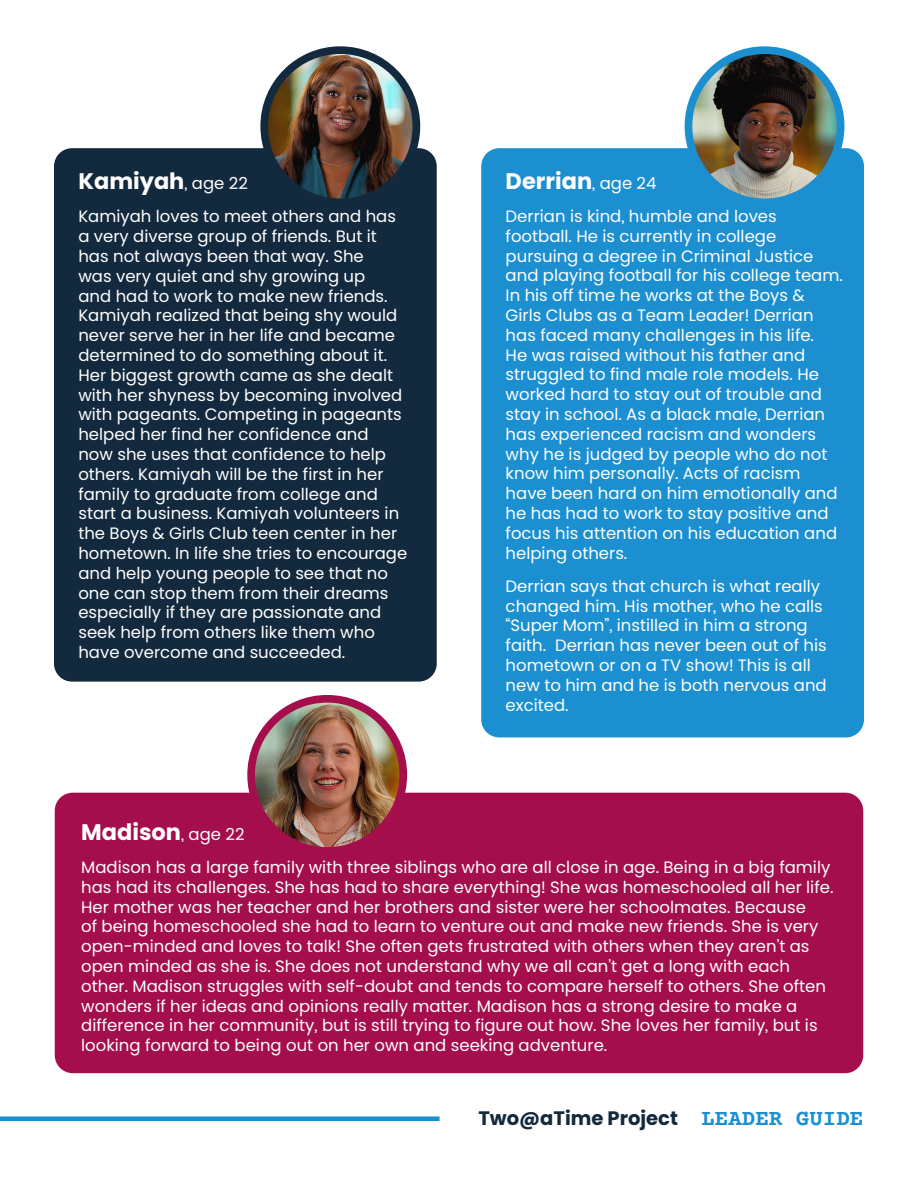
<style>
.page{position:relative;width:918px;height:1188px;background:#fff}
.page>*{position:absolute;margin:0;border:0;box-sizing:border-box;transform-origin:0 0}
.Body{font:700 22.5px "Poppins";color:#fff}
.t1{font:700 19.5px "Poppins";color:#13293d}
.Body-2{font:16.5px/19.8px "Poppins";color:#fff}
.s1{font-weight:400;font-size:16.5px}
.s2{font-family:"Courier Prime";font-size:22.5px;color:#1c8fd1}
</style>
<div class="page">
<div style="left:0;top:1116px;width:440px;height:5px;background:#1c8fd1"></div>
<div style="left:481px;top:148px;width:383px;height:589px;background:#1c8fd1;border-radius:18px"></div>
<div style="left:54px;top:148px;width:383px;height:534px;background:#13293d;border-radius:18px"></div>
<img style="left:264px;top:50px;width:152px;height:152px;border-radius:76px">
<div style="left:260px;top:46px;width:160px;height:160px;border:8px solid #13293d;border-radius:50%"></div>
<img style="left:688px;top:53px;width:153px;height:144px">
<div style="left:685px;top:46px;width:159px;height:160px;border:8px solid #1c8fd1;border-radius:50%"></div>
<div style="left:55px;top:793px;width:808px;height:280px;background:#a40e4c;border-radius:18px"></div>
<img style="left:251px;top:700px;width:152px;height:146px">
<div style="left:247px;top:695px;width:160px;height:160px;border:8px solid #a40e4c;border-radius:50%"></div>
<p class="Body" style="left:78px;top:168px;width:171px">Kamiyah<span class="s1">, age 22</span></p>
<p class="Body-2" style="left:78px;top:207px;width:330px">Kamiyah loves to meet others and has a very diverse group of friends. But it has not always been that way. She<br>was very quiet and shy growing up<br>and had to work to make new friends.<br>Kamiyah realized that being shy would never serve her in her life and became determined to do something about it.<br>Her biggest growth came as she dealt with her shyness by becoming involved with pageants. Competing in pageants helped her find her confidence and now she uses that confidence to help others. Kamiyah will be the first in her family to graduate from college and start a business. Kamiyah volunteers in the Boys &amp; Girls Club teen center in her hometown. In life she tries to encourage and help young people to see that no one can stop them from their dreams especially if they are passionate and seek help from others like them who have overcome and succeeded.</p>
<p class="Body" style="left:506px;top:168px;width:152px">Derrian<span class="s1">, age 24</span></p>
<p class="Body-2" style="left:506px;top:206px;width:339px">Derrian is kind, humble and loves football. He is currently in college pursuing a degree in Criminal Justice and playing football for his college team.<br>In his off time he works at the Boys &amp; Girls Clubs as a Team Leader! Derrian has faced many challenges in his life.<br>He was raised without his father and struggled to find male role models. He worked hard to stay out of trouble and stay in school. As a black male, Derrian has experienced racism and wonders why he is judged by people who do not know him personally. Acts of racism have been hard on him emotionally and he has had to work to stay positive and focus his attention on his education and helping others.</p>
<p class="Body-2" style="left:506px;top:576px;width:323px">Derrian says that church is what really changed him. His mother, who he calls “Super Mom”, instilled in him a strong faith. Derrian has never been out of his hometown or on a TV show! This is all new to him and he is both nervous and excited.</p>
<p class="Body" style="left:81px;top:819px;width:165px">Madison<span class="s1">, age 22</span></p>
<p class="Body-2" style="left:81px;top:857px;width:754px">Madison has a large family with three siblings who are all close in age. Being in a big family has had its challenges. She has had to share everything! She was homeschooled all her life.<br>Her mother was her teacher and her brothers and sister were her schoolmates. Because<br>of being homeschooled she had to learn to venture out and make new friends. She is very open-minded and loves to talk! She often gets frustrated with others when they aren’t as open minded as she is. She does not understand why we all can’t get a long with each other. Madison struggles with self-doubt and tends to compare herself to others. She often wonders if her ideas and opinions really matter. Madison has a strong desire to make a difference in her community, but is still trying to figure out how. She loves her family, but is looking forward to being out on her own and seeking adventure.</p>
<p class="t1" style="left:478px;top:1107px;width:386px">Two@aTime Project <span class="s2">LEADER GUIDE</span></p>
</div>
